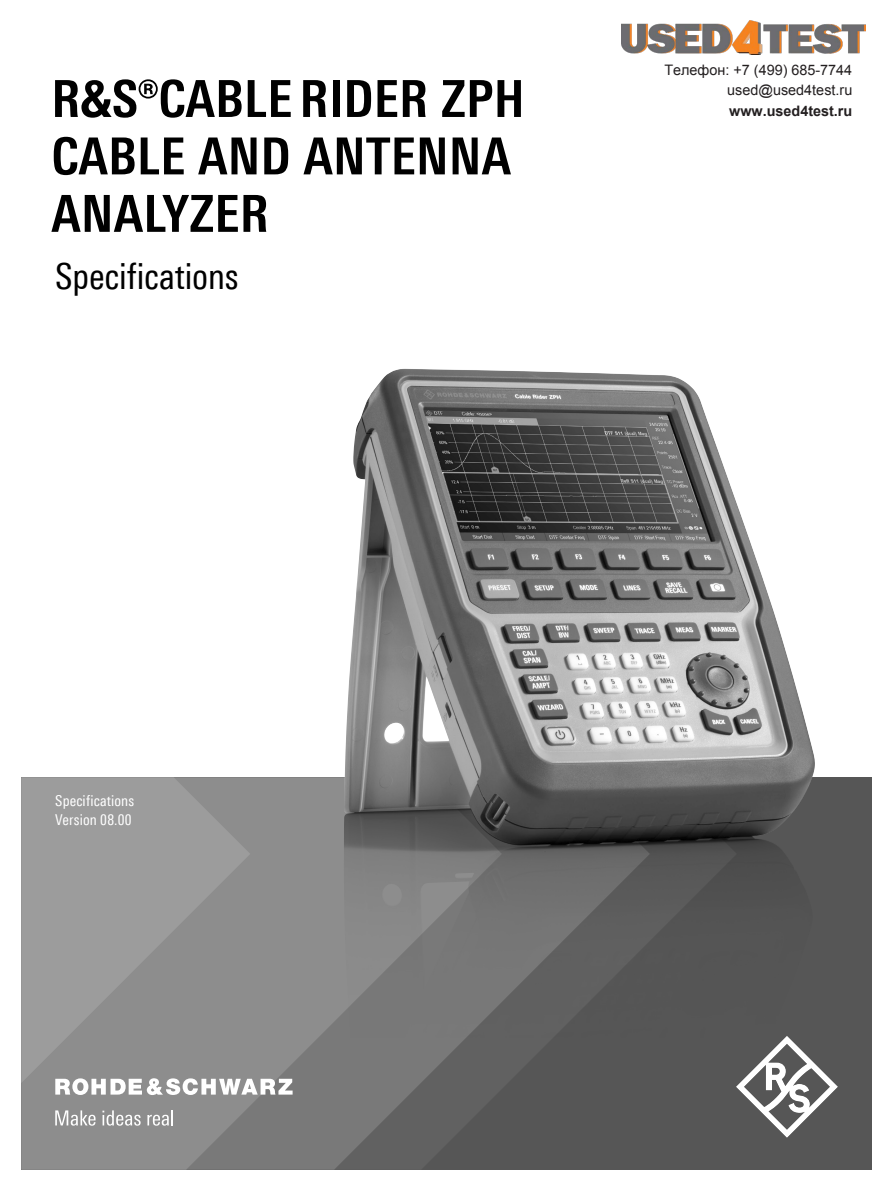
<style>
.page{position:relative;width:893px;height:1191px;background:#fff}
.page>*{position:absolute;margin:0;border:0;box-sizing:border-box;transform-origin:0 0}
.t1{font:700 51px/57.4px "Linotype Univers 620 Cn";letter-spacing:.01em;color:#000}
.t2{font:36px "Linotype Univers 420 Cn";letter-spacing:-.005em;color:#000}
.t3{font:15px/19.2px "Linotype Univers 420 Cn";letter-spacing:.01em;color:#fff}
.t4{font:14.4px/20.2px "Arial";color:#231f20;text-align:right}
.t5{font:700 14.4px "Arial";color:#231f20}
</style>
<div class="page">
<div style="left:21px;top:777px;width:851px;height:392px;background:#565656"></div>
<svg style="left:21px;top:777px;width:428px;height:392px;fill:#8d8d8d"></svg>
<svg style="left:21px;top:777px;width:229px;height:306px;fill:#9c9c9c"></svg>
<svg style="left:813px;top:1062px;width:25px;height:50px"></svg>
<svg style="left:55px;top:1078px;width:238px;height:17px"></svg>
<svg style="left:55px;top:1110px;width:41px;height:15px"></svg>
<svg style="left:102px;top:1110px;width:39px;height:15px"></svg>
<svg style="left:147px;top:1110px;width:26px;height:15px"></svg>
<img style="left:343px;top:784px;width:470px;height:356px">
<img style="left:344px;top:368px;width:471px;height:477px">
<img style="left:622px;top:21px;width:243px;height:33px">
<p class="t1" style="left:51px;top:70px;width:475px">R&amp;S®CABLE RIDER ZPH<br>CABLE AND ANTENNA<br>ANALYZER</p>
<p class="t2" style="left:55px;top:255px;width:185px">Specifications</p>
<p class="t4" style="left:664px;top:60px;width:189px">Телефон: +7 (499) 685-7744 used@used4test.ru</p>
<p class="t5" style="left:729px;top:101px;width:125px">www.used4test.ru</p>
<p class="t3" style="left:55px;top:791px;width:80px">Specifications<br>Version 08.00</p>
</div>
